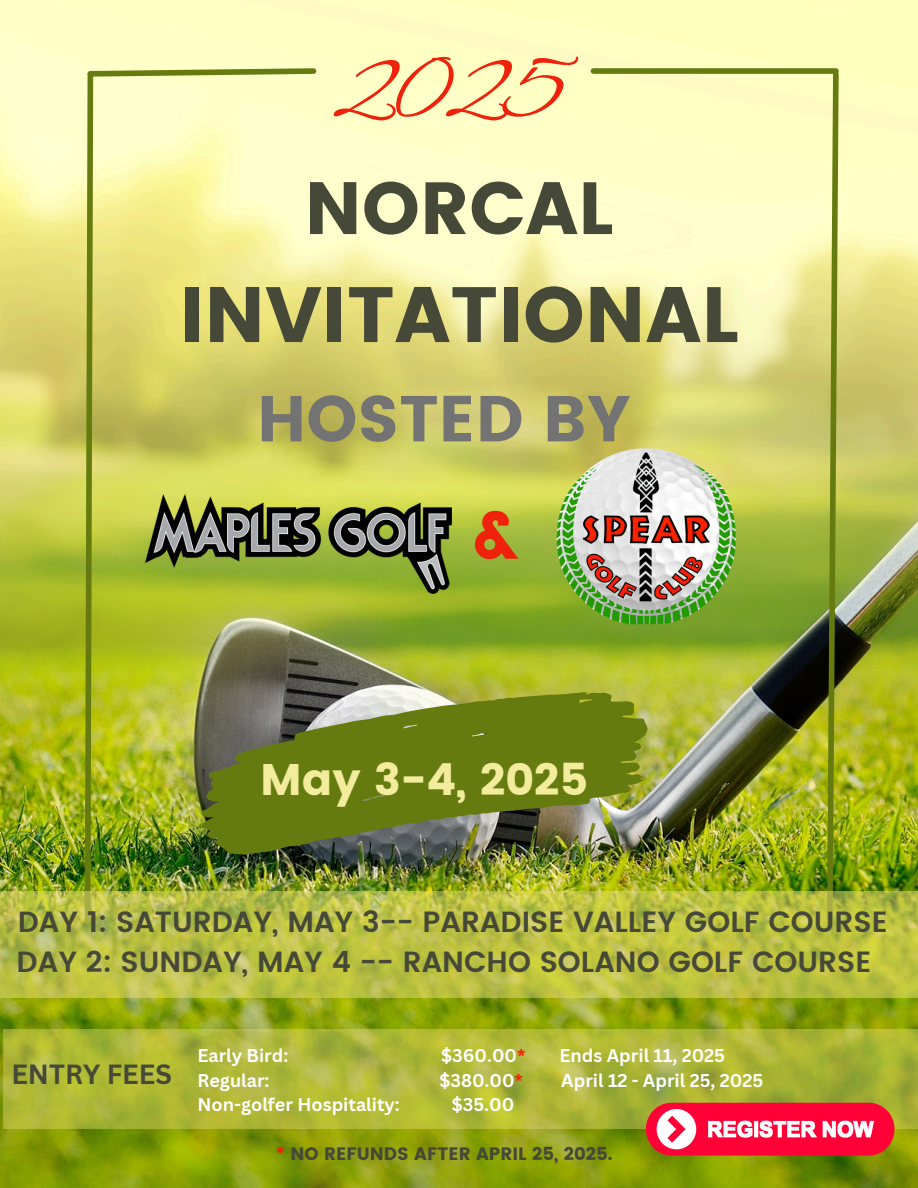
<style>
.page{position:relative;width:918px;height:1188px;background:#fff}
.page>*{position:absolute;margin:0;border:0;box-sizing:border-box;transform-origin:0 0}
.t1{font:91.8px "Alex Brush";color:#ef220b}
.t2{font:78.3px "Poppins";color:#464937}
.t3{font:73.8px "Poppins";color:#464937}
.t4{font:64.8px "Poppins";color:#737373}
.t5{font:64.8px "Poppins";color:#ef220b}
.t6{font:44.1px "Poppins";color:#f2ec9c}
.t7{font:600 29.25px/40.5px "Poppins";color:#464937}
.t8{font:700 27px "Canva Sans";color:#464937}
.t9{font:700 18px "Canva Sans";color:#fefefe}
.t10{font:18px "Poppins";color:#464937}
.s1{color:#ef220b}
</style>
<div class="page">
<img style="left:0;top:0;width:918px;height:1188px">
<svg style="left:824px;top:68px;width:18px;height:823px;background:#9ca744"></svg>
<svg style="left:0;top:891px;width:918px;height:107px;background:#bcc145"></svg>
<svg style="left:3px;top:1029px;width:915px;height:100px;background:#adb638"></svg>
<div style="left:593px;top:68px;width:243px;height:6px;background:#667b0f"></div>
<img style="left:82px;top:65px;width:237px;height:861px">
<img style="left:192px;top:684px;width:465px;height:176px">
<img style="left:145px;top:495px;width:306px;height:99px">
<img style="left:548px;top:435px;width:195px;height:218px">
<div style="left:646px;top:1103px;width:248px;height:53px;background:#ff0037;border-radius:26px"></div>
<div style="left:657px;top:1109px;width:39px;height:40px;background:#fff;border-radius:50%"></div>
<svg style="left:667px;top:1116px;width:18px;height:27px"></svg>
<svg style="left:708px;top:1121px;width:166px;height:17px"></svg>
<h1 class="t1" style="left:334px;top:40px;width:234px">2025</h1>
<h1 class="t3" style="left:304px;top:165px;width:310px">NORCAL</h1>
<h1 class="t2" style="left:179px;top:269px;width:561px">INVITATIONAL</h1>
<p class="t4" style="left:257px;top:381px;width:376px">HOSTED BY</p>
<p class="t5" style="left:473px;top:498px;width:47px">&amp;</p>
<p class="t6" style="left:260px;top:754px;width:330px">May 3-4, 2025</p>
<p class="t7" style="left:17px;top:902px;width:873px">DAY 1: SATURDAY, MAY 3-- PARADISE VALLEY GOLF COURSE<br>DAY 2: SUNDAY, MAY 4 -- RANCHO SOLANO GOLF COURSE</p>
<p class="t8" style="left:11px;top:1055px;width:162px">ENTRY FEES</p>
<h2 class="t9" style="left:197px;top:1043px;width:93px">Early Bird:</h2>
<h2 class="t9" style="left:441px;top:1043px;width:86px">$360.00<span class="s1">*</span></h2>
<h2 class="t9" style="left:560px;top:1043px;width:167px">Ends April 11, 2025</h2>
<p class="t9" style="left:197px;top:1067px;width:74px">Regular:</p>
<p class="t9" style="left:439px;top:1067px;width:85px">$380.00<span class="s1">*</span></p>
<p class="t9" style="left:561px;top:1067px;width:203px">April 12 - April 25, 2025</p>
<p class="t9" style="left:197px;top:1092px;width:204px">Non-golfer Hospitality:</p>
<p class="t9" style="left:452px;top:1092px;width:64px">$35.00</p>
<h3 class="t10" style="left:275px;top:1143px;width:339px"><span class="s1">*</span> NO REFUNDS AFTER APRIL 25, 2025.</h3>
</div>
